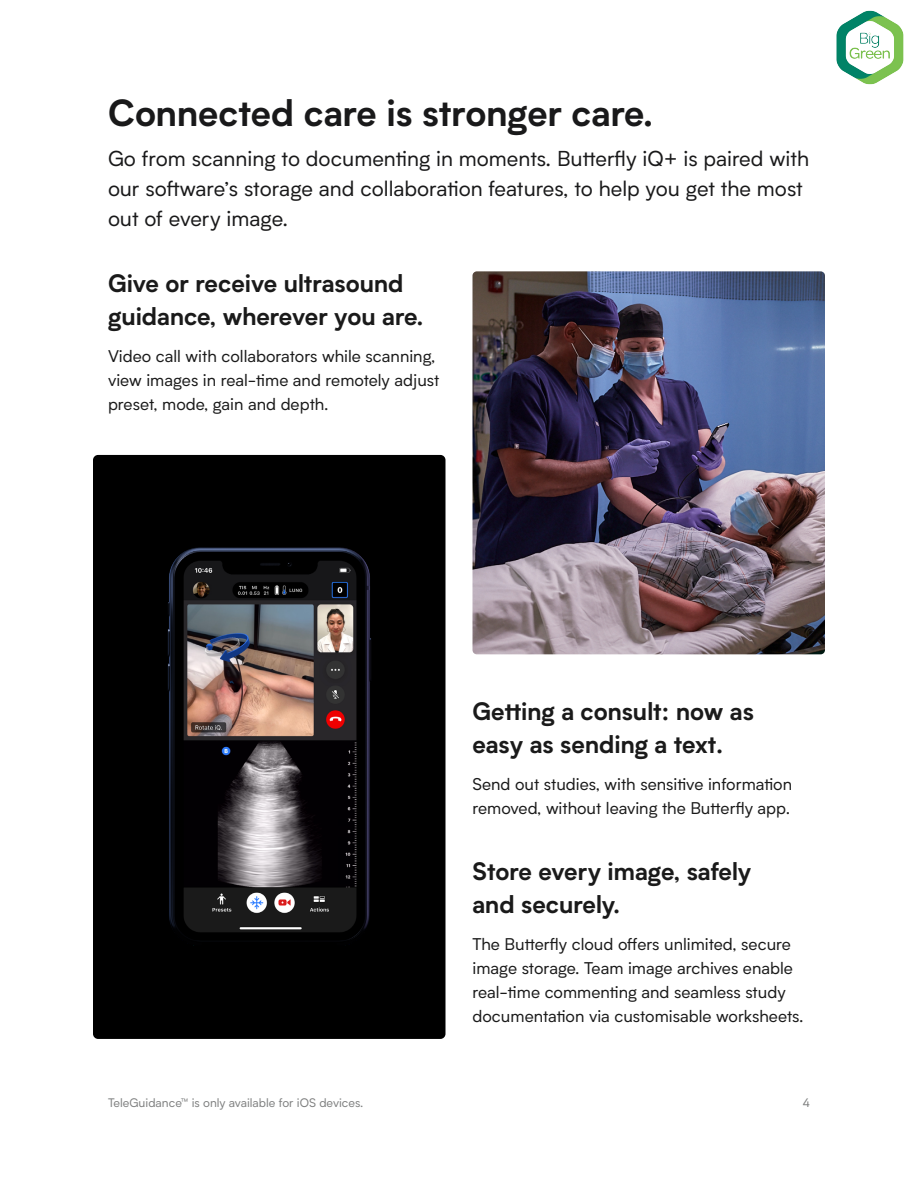
<style>
.page{position:relative;width:918px;height:1188px;background:#fff}
.page>*{position:absolute;margin:0;border:0;box-sizing:border-box;transform-origin:0 0}
.t1{font:700 36px "Biotif";color:#19191a}
.t2{font:700 24px/33px "Biotif";color:#1a1a1a}
.t3{font:21px/30px "Biotif";color:#19191a}
.t4{font:16.5px/24px "Biotif";color:#1a1a1a}
.t5{font:12px "Biotif";color:#7f8080}
</style>
<div class="page">
<div style="left:93px;top:455px;width:353px;height:584px;background:#000;border-radius:5px"></div>
<img style="left:168px;top:547px;width:203px;height:399px">
<img style="left:472px;top:271px;width:353px;height:383px">
<img style="left:836px;top:10px;width:68px;height:75px">
<h1 class="t1" style="left:108px;top:86px;width:547px">Connected care is stronger care.</h1>
<p class="t3" style="left:108px;top:143px;width:703px">Go from scanning to documenting in moments. Butterfly iQ+ is paired with our software’s storage and collaboration features, to help you get the most out of every image.</p>
<h2 class="t2" style="left:108px;top:266px;width:317px">Give or receive ultrasound guidance, wherever you are.</h2>
<p class="t4" style="left:108px;top:343px;width:333px">Video call with collaborators while scanning, view images in real-time and remotely adjust preset, mode, gain and depth.</p>
<p class="t5" style="left:108px;top:1094px;width:257px">TeleGuidance™ is only available for iOS devices.</p>
<h2 class="t2" style="left:473px;top:694px;width:283px">Getting a consult: now as easy as sending a text.</h2>
<p class="t4" style="left:473px;top:771px;width:321px">Send out studies, with sensitive information removed, without leaving the Butterfly app.</p>
<h2 class="t2" style="left:473px;top:853px;width:280px">Store every image, safely and securely.</h2>
<p class="t4" style="left:473px;top:931px;width:332px">The Butterfly cloud offers unlimited, secure image storage. Team image archives enable real-time commenting and seamless study documentation via customisable worksheets.</p>
<p class="t5" style="left:803px;top:1094px;width:9px">4</p>
</div>
